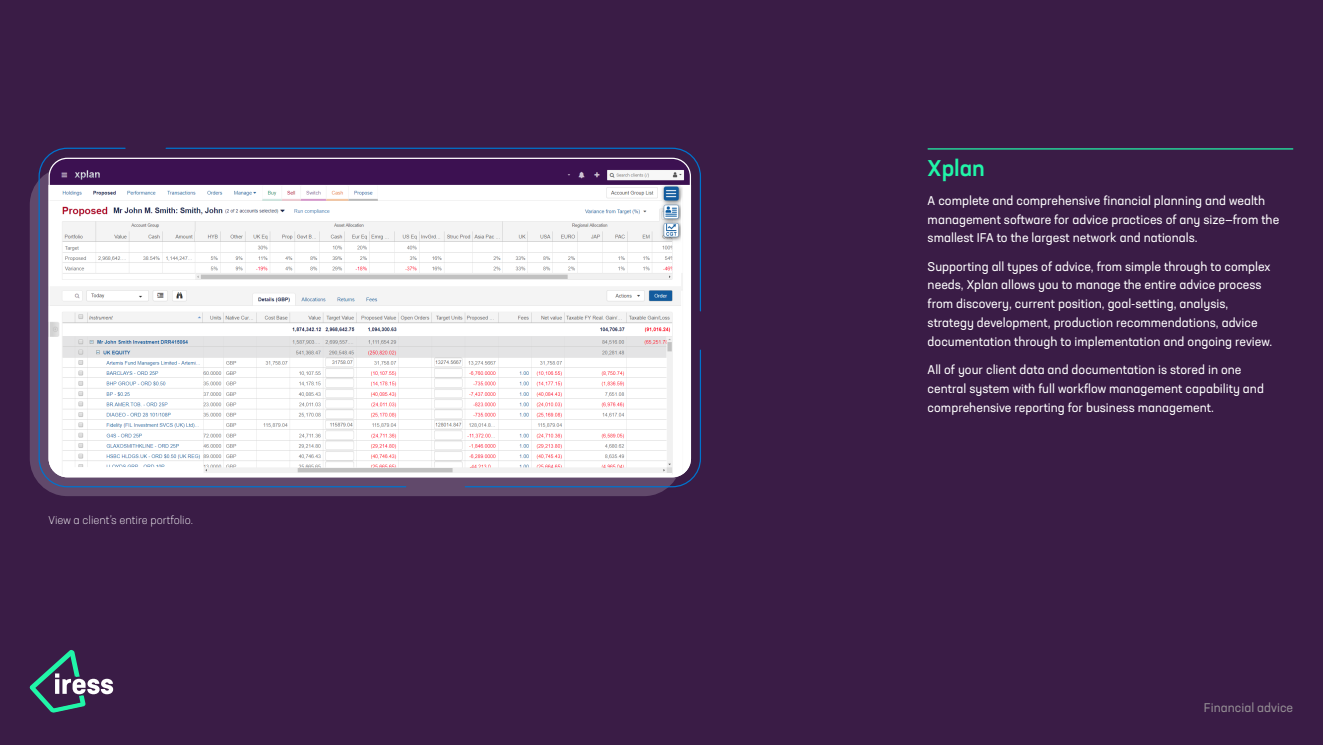
<style>
.page{position:relative;width:1323px;height:745px;background:#fff}
.page>*{position:absolute;margin:0;border:0;box-sizing:border-box;transform-origin:0 0}
.h2_-_Line{font:500 22.5px "Neusa Next Std";letter-spacing:-.005em;color:#21f5a8}
._2_-_Body{font:12.5px/18.8px "Neusa Next Std";color:#fff}
.t1{font:12.5px "Neusa Next Std";color:#948e94}
._1_-_Image_Caption{font:300 11.25px "Neusa Next Std";color:#fff}
</style>
<div class="page">
<div style="left:0;top:0;width:1323px;height:744px;background:#3a1c46"></div>
<svg style="left:30px;top:650px;width:83px;height:62px"></svg>
<div style="left:30px;top:167px;width:652px;height:329px;background:#61496b;border-radius:38px"></div>
<hr style="left:928px;top:148px;width:365px;height:1px;background:#21f5a8">
<img style="left:407px;top:312px;width:282px;height:163px">
<svg style="left:407px;top:147px;width:294px;height:165px;background:#cac3d1"></svg>
<svg style="left:464px;top:349px;width:237px;height:138px;background:#e5e0e5"></svg>
<svg style="left:38px;top:147px;width:369px;height:340px;background:#d7d2db"></svg>
<p class="_1_-_Image_Caption" style="left:49px;top:513px;width:146px">View a client’s entire portfolio.</p>
<p class="h2_-_Line" style="left:928px;top:154px;width:59px">Xplan</p>
<p class="_2_-_Body" style="left:928px;top:190px;width:353px">A complete and comprehensive financial planning and wealth management software for advice practices of any size—from the smallest IFA to the largest network and nationals.</p>
<p class="_2_-_Body" style="left:928px;top:256px;width:346px">Supporting all types of advice, from simple through to complex needs, Xplan allows you to manage the entire advice process from discovery, current position, goal-setting, analysis, strategy development, production recommendations, advice documentation through to implementation and ongoing review.</p>
<p class="_2_-_Body" style="left:928px;top:360px;width:338px">All of your client data and documentation is stored in one central system with full workflow management capability and comprehensive reporting for business management.</p>
<p class="t1" style="left:1204px;top:699px;width:91px">Financial advice</p>
</div>
